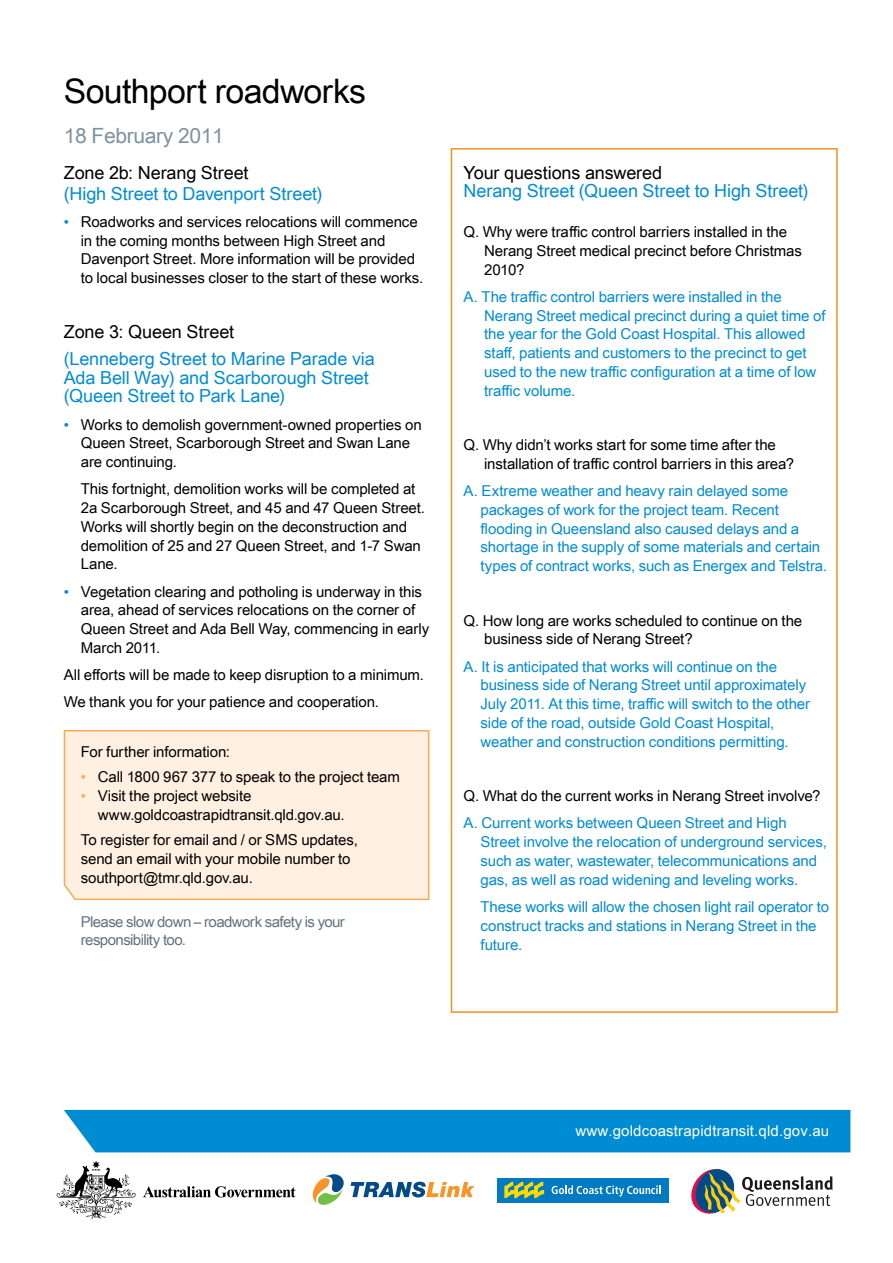
<style>
.page{position:relative;width:893px;height:1263px;background:#fff}
.page>*{position:absolute;margin:0;border:0;box-sizing:border-box;transform-origin:0 0}
.t1{font:33.75px "Arial Unicode MS";letter-spacing:-.015em;color:#000}
.t2{font:21px "Arial Unicode MS";letter-spacing:-.015em;color:#7e929f}
.t3{font:18px/18.8px "Arial Unicode MS";letter-spacing:-.005em;color:#008cd2}
.t4{font:18px "Arial Unicode MS";letter-spacing:-.005em;color:#000}
.t5{font:15px/18.8px "Arial Unicode MS";letter-spacing:-.005em;color:#000}
.t6{font:15px/18.8px "Arial Unicode MS";letter-spacing:-.01em;color:#008cd2}
.t7{font:15px/18px "Arial Unicode MS";letter-spacing:-.04em;color:#62737d}
.t8{font:15px "Arial Unicode MS";letter-spacing:.01em;color:#fff}
.s1{color:#008cd2}
.s2{color:#faa955}
</style>
<div class="page">
<div style="left:64px;top:1110px;width:786px;height:42px;background:#008cd2"></div>
<svg style="left:691px;top:1169px;width:142px;height:45px"></svg>
<svg style="left:312px;top:1174px;width:163px;height:31px"></svg>
<svg style="left:143px;top:1186px;width:153px;height:11px"></svg>
<svg style="left:57px;top:1161px;width:79px;height:58px"></svg>
<div style="left:497px;top:1178px;width:171px;height:24px;background:#007bc3"></div>
<svg style="left:552px;top:1185px;width:108px;height:11px"></svg>
<svg style="left:504px;top:1181px;width:40px;height:17px"></svg>
<div style="left:63px;top:730px;width:367px;height:171px;background:#fff0e1"></div>
<div style="left:451px;top:148px;width:387px;height:865px;border:2px solid #f7901e"></div>
<h1 class="t1" style="left:64px;top:67px;width:304px">Southport roadworks</h1>
<h2 class="t2" style="left:64px;top:121px;width:162px">18 February 2011</h2>
<p class="t4" style="left:64px;top:159px;width:186px">Zone 2b: Nerang Street</p>
<p class="t3" style="left:64px;top:183px;width:260px">(High Street to Davenport Street)</p>
<p class="t5" style="left:81px;top:212px;width:344px;text-indent:-17px"><span class="s1">•</span> Roadworks and services relocations will commence in the coming months between High Street and Davenport Street. More information will be provided to local businesses closer to the start of these works.</p>
<p class="t4" style="left:64px;top:318px;width:172px">Zone 3: Queen Street</p>
<p class="t3" style="left:64px;top:349px;width:313px">(Lenneberg Street to Marine Parade via<br>Ada Bell Way) and Scarborough Street (Queen Street to Park Lane)</p>
<p class="t5" style="left:81px;top:415px;width:343px;text-indent:-17px"><span class="s1">•</span> Works to demolish government-owned properties on<br>Queen Street, Scarborough Street and Swan Lane are continuing.</p>
<p class="t5" style="left:81px;top:479px;width:346px">This fortnight, demolition works will be completed at 2a Scarborough Street, and 45 and 47 Queen Street.<br>Works will shortly begin on the deconstruction and demolition of 25 and 27 Queen Street, and 1-7 Swan Lane.</p>
<p class="t5" style="left:81px;top:582px;width:350px;text-indent:-17px"><span class="s1">•</span> Vegetation clearing and potholing is underway in this area, ahead of services relocations on the corner of Queen Street and Ada Bell Way, commencing in early March 2011.</p>
<p class="t5" style="left:64px;top:661px;width:362px;line-height:27.3px">All efforts will be made to keep disruption to a minimum.<br>We thank you for your patience and cooperation.</p>
<p class="t5" style="left:81px;top:742px;width:151px">For further information:</p>
<p class="t5" style="left:81px;top:767px;width:321px"><span class="s2">•</span> Call 1800 967 377 to speak to the project team</p>
<p class="t5" style="left:98px;top:786px;width:249px;text-indent:-17px"><span class="s2">•</span> Visit the project website www.goldcoastrapidtransit.qld.gov.au.</p>
<p class="t5" style="left:81px;top:830px;width:279px">To register for email and / or SMS updates, send an email with your mobile number to southport@tmr.qld.gov.au.</p>
<p class="t7" style="left:81px;top:913px;width:266px">Please slow down – roadwork safety is your responsibility too.</p>
<p class="t4" style="left:463px;top:159px;width:200px">Your questions answered</p>
<p class="t3" style="left:463px;top:181px;width:347px">Nerang Street (Queen Street to High Street)</p>
<p class="t5" style="left:484px;top:222px;width:319px;text-indent:-21px">Q. Why were traffic control barriers installed in the<br>Nerang Street medical precinct before Christmas<br>2010?</p>
<p class="t6" style="left:484px;top:287px;width:343px;text-indent:-21px">A. The traffic control barriers were installed in the Nerang Street medical precinct during a quiet time of the year for the Gold Coast Hospital. This allowed staff, patients and customers to the precinct to get used to the new traffic configuration at a time of low traffic volume.</p>
<p class="t5" style="left:484px;top:435px;width:312px;text-indent:-21px">Q. Why didn’t works start for some time after the installation of traffic control barriers in this area?</p>
<p class="t6" style="left:480px;top:481px;width:348px;text-indent:-17px">A. Extreme weather and heavy rain delayed some packages of work for the project team. Recent flooding in Queensland also caused delays and a shortage in the supply of some materials and certain types of contract works, such as Energex and Telstra.</p>
<p class="t5" style="left:484px;top:611px;width:320px;text-indent:-21px">Q. How long are works scheduled to continue on the business side of Nerang Street?</p>
<p class="t6" style="left:480px;top:657px;width:331px;text-indent:-17px">A. It is anticipated that works will continue on the business side of Nerang Street until approximately July 2011. At this time, traffic will switch to the other side of the road, outside Gold Coast Hospital, weather and construction conditions permitting.</p>
<p class="t5" style="left:463px;top:786px;width:358px">Q. What do the current works in Nerang Street involve?</p>
<p class="t6" style="left:480px;top:813px;width:348px;text-indent:-17px">A. Current works between Queen Street and High Street involve the relocation of underground services, such as water, wastewater, telecommunications and gas, as well as road widening and leveling works.</p>
<p class="t6" style="left:480px;top:897px;width:350px">These works will allow the chosen light rail operator to construct tracks and stations in Nerang Street in the future.</p>
<p class="t8" style="left:575px;top:1120px;width:255px">www.goldcoastrapidtransit.qld.gov.au</p>
</div>
